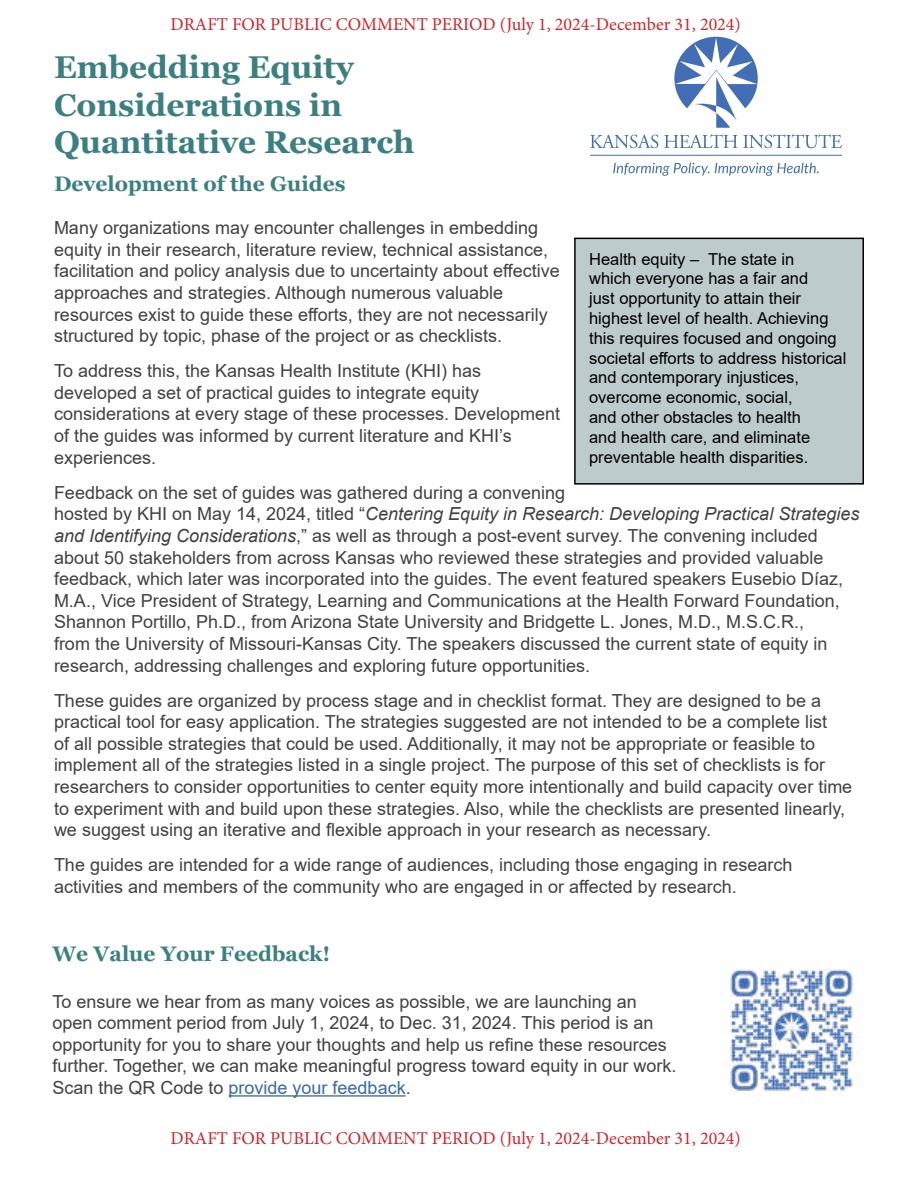
<style>
.page{position:relative;width:918px;height:1188px;background:#fff}
.page>*{position:absolute;margin:0;border:0;box-sizing:border-box;transform-origin:0 0}
.t1{font:700 31.5px/37.8px "Georgia";color:#3b7f80}
.t2{font:700 21px "Georgia";color:#3a8080}
.t3{font:700 21px "Georgia";color:#3b8180}
.t4{font:18px/21.6px "Arial";color:#414042}
.t5{font:18px "Minion Pro";color:#d2232a}
.t6{font:16.5px/19.8px "Arial";color:#000}
.s1{font-style:italic}
.s2{color:#3a68a5}
</style>
<div class="page">
<div style="left:575px;top:238px;width:288px;height:246px;background:#bdcbcc"></div>
<div style="left:574px;top:238px;width:290px;height:247px;border:2px solid #000"></div>
<hr style="left:590px;top:155px;width:252px;height:1px;background:#416eb5">
<svg style="left:674px;top:37px;width:84px;height:91px"></svg>
<svg style="left:590px;top:135px;width:68px;height:13px"></svg>
<svg style="left:664px;top:134px;width:178px;height:14px"></svg>
<svg style="left:613px;top:163px;width:96px;height:13px"></svg>
<svg style="left:715px;top:163px;width:104px;height:13px"></svg>
<img style="left:729px;top:968px;width:124px;height:123px">
<hr style="left:229px;top:1095px;width:177px;height:2px;background:#3a68a5">
<p class="t5" style="left:171px;top:13px;width:572px">DRAFT FOR PUBLIC COMMENT PERIOD (July 1, 2024-December 31, 2024)</p>
<h1 class="t1" style="left:54px;top:48px;width:362px">Embedding Equity<br>Considerations in<br>Quantitative Research</h1>
<h2 class="t2" style="left:54px;top:170px;width:293px">Development of the Guides</h2>
<p class="t4" style="left:54px;top:217px;width:507px">Many organizations may encounter challenges in embedding equity in their research, literature review, technical assistance, facilitation and policy analysis due to uncertainty about effective approaches and strategies. Although numerous valuable resources exist to guide these efforts, they are not necessarily structured by topic, phase of the project or as checklists.</p>
<p class="t4" style="left:54px;top:360px;width:508px">To address this, the Kansas Health Institute (KHI) has developed a set of practical guides to integrate equity considerations at every stage of these processes. Development of the guides was informed by current literature and KHI’s experiences.</p>
<p class="t4" style="left:54px;top:482px;width:807px">Feedback on the set of guides was gathered during a convening<br>hosted by KHI on May 14, 2024, titled “<span class="s1">Centering Equity in Research: Developing Practical Strategies and Identifying Considerations</span>,” as well as through a post-event survey. The convening included about 50 stakeholders from across Kansas who reviewed these strategies and provided valuable feedback, which later was incorporated into the guides. The event featured speakers Eusebio Díaz, M.A., Vice President of Strategy, Learning and Communications at the Health Forward Foundation, Shannon Portillo, Ph.D., from Arizona State University and Bridgette L. Jones, M.D., M.S.C.R.,<br>from the University of Missouri-Kansas City. The speakers discussed the current state of equity in research, addressing challenges and exploring future opportunities.</p>
<p class="t4" style="left:54px;top:689px;width:800px">These guides are organized by process stage and in checklist format. They are designed to be a practical tool for easy application. The strategies suggested are not intended to be a complete list<br>of all possible strategies that could be used. Additionally, it may not be appropriate or feasible to implement all of the strategies listed in a single project. The purpose of this set of checklists is for researchers to consider opportunities to center equity more intentionally and build capacity over time to experiment with and build upon these strategies. Also, while the checklists are presented linearly, we suggest using an iterative and flexible approach in your research as necessary.</p>
<p class="t4" style="left:54px;top:854px;width:740px">The guides are intended for a wide range of audiences, including those engaging in research activities and members of the community who are engaged in or affected by research.</p>
<p class="t6" style="left:589px;top:249px;width:259px">Health equity – The state in<br>which everyone has a fair and<br>just opportunity to attain their highest level of health. Achieving this requires focused and ongoing societal efforts to address historical and contemporary injustices, overcome economic, social,<br>and other obstacles to health<br>and health care, and eliminate preventable health disparities.</p>
<h2 class="t3" style="left:52px;top:940px;width:279px">We Value Your Feedback!</h2>
<p class="t4" style="left:52px;top:990px;width:625px">To ensure we hear from as many voices as possible, we are launching an open comment period from July 1, 2024, to Dec. 31, 2024. This period is an opportunity for you to share your thoughts and help us refine these resources further. Together, we can make meaningful progress toward equity in our work.<br>Scan the QR Code to <span class="s2">provide your feedback</span>.</p>
<p class="t5" style="left:171px;top:1126px;width:572px">DRAFT FOR PUBLIC COMMENT PERIOD (July 1, 2024-December 31, 2024)</p>
</div>
